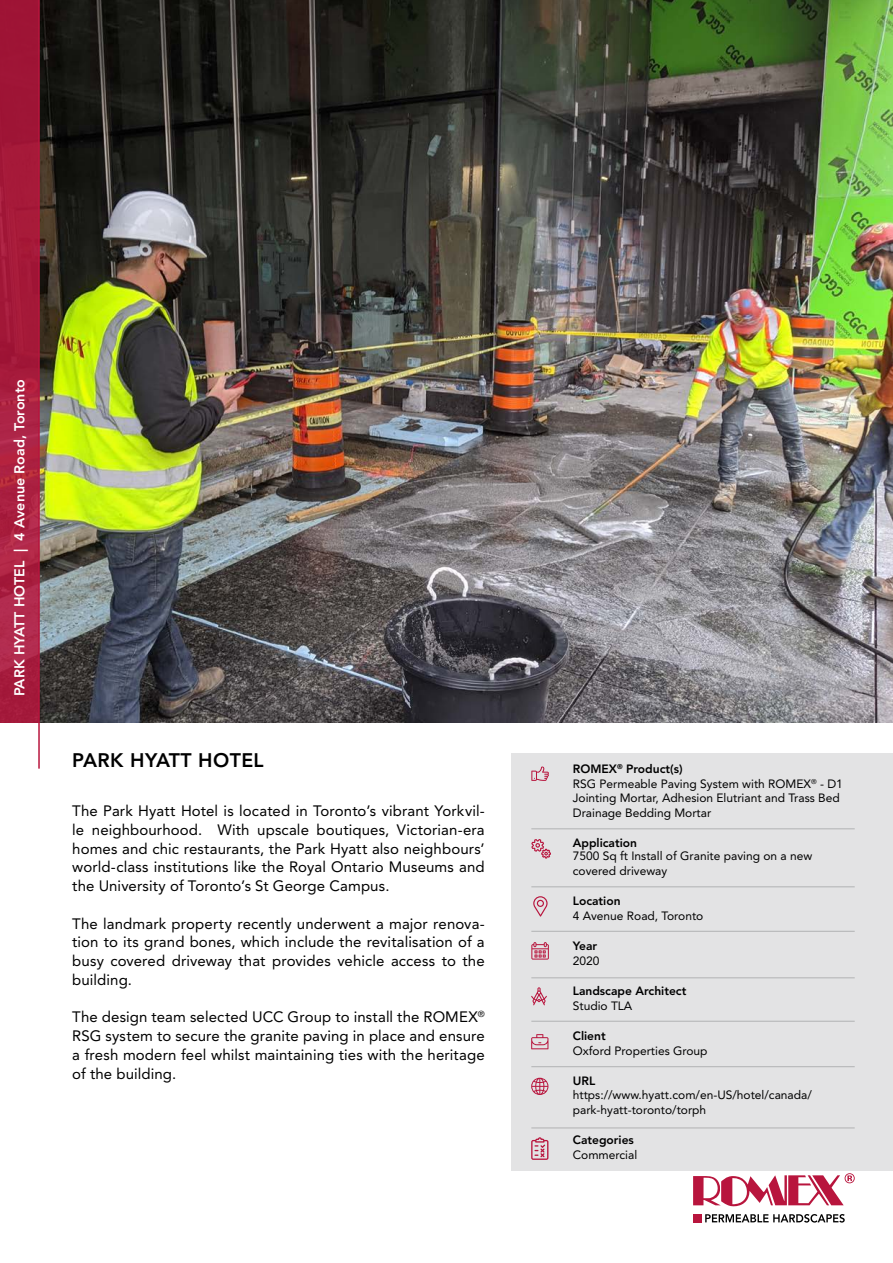
<style>
.page{position:relative;width:893px;height:1263px;background:#fff}
.page>*{position:absolute;margin:0;border:0;box-sizing:border-box;transform-origin:0 0}
.t1{font:800 19.5px "Avenir LT";letter-spacing:.02em;color:#000}
.t2{font:15px/18.8px "Avenir LT";letter-spacing:.005em;color:#000;text-align:justify}
.t3{font:800 14.25px "Avenir LT";color:#fff}
.t4{font:12px/14.5px "Avenir LT";color:#000}
.t5{font:800 12px "Avenir LT";color:#000}
.s1{font-weight:800}
</style>
<div class="page">
<div style="left:512px;top:753px;width:381px;height:417px;background:#e3e3e4"></div>
<img style="left:40px;top:0;width:853px;height:723px">
<svg style="left:531px;top:987px;width:16px;height:18px"></svg>
<svg style="left:531px;top:1034px;width:17px;height:15px"></svg>
<svg style="left:531px;top:839px;width:20px;height:19px"></svg>
<svg style="left:531px;top:766px;width:18px;height:15px"></svg>
<hr style="left:38px;top:0;width:2px;height:769px;background:#b8153d">
<svg style="left:0;top:0;width:38px;height:723px;background:#a71c3d"></svg>
<hr style="left:531px;top:828px;width:324px;height:1px;background:#b1b2b3">
<hr style="left:531px;top:886px;width:324px;height:1px;background:#b1b2b3">
<hr style="left:531px;top:931px;width:324px;height:1px;background:#b1b2b3">
<hr style="left:531px;top:977px;width:324px;height:1px;background:#b1b2b3">
<hr style="left:531px;top:1021px;width:324px;height:1px;background:#b1b2b3">
<hr style="left:531px;top:1066px;width:324px;height:1px;background:#b1b2b3">
<hr style="left:531px;top:1128px;width:324px;height:1px;background:#b1b2b3">
<svg style="left:531px;top:942px;width:18px;height:17px"></svg>
<svg style="left:531px;top:1078px;width:17px;height:17px"></svg>
<svg style="left:531px;top:1137px;width:17px;height:23px"></svg>
<svg style="left:533px;top:896px;width:15px;height:20px"></svg>
<svg style="left:693px;top:1173px;width:162px;height:34px"></svg>
<div style="left:693px;top:1214px;width:8px;height:8px;background:#b8153d"></div>
<svg style="left:705px;top:1214px;width:140px;height:8px"></svg>
<p class="t3" style="left:14px;top:696px;width:319px;rotate:-90deg">PARK HYATT HOTEL | 4 Avenue Road, Toronto</p>
<h1 class="t1" style="left:72px;top:752px;width:193px">PARK HYATT HOTEL</h1>
<p class="t2" style="left:72px;top:803px;width:414px">The Park Hyatt Hotel is located in Toronto’s vibrant Yorkvil&shy;le neighbourhood. With upscale boutiques, Victorian-era homes and chic restaurants, the Park Hyatt also neighbours’ world-class institutions like the Royal Ontario Museums and the University of Toronto’s St George Campus.</p>
<p class="t2" style="left:72px;top:915px;width:414px">The landmark property recently underwent a major renova&shy;tion to its grand bones, which include the revitalisation of a busy covered driveway that provides vehicle access to the building.</p>
<p class="t2" style="left:72px;top:1009px;width:414px">The design team selected UCC Group to install the ROMEX<sup>® </sup>RSG system to secure the granite paving in place and ensure a fresh modern feel whilst maintaining ties with the heritage of the building.</p>
<p class="t4" style="left:573px;top:763px;width:272px"><span class="s1">ROMEX</span><sup>®</sup> <span class="s1">Product(s)<br></span>RSG Permeable Paving System with ROMEX<sup>®</sup> - D1<br>Jointing Mortar, Adhesion Elutriant and Trass Bed Drainage Bedding Mortar</p>
<p class="t5" style="left:573px;top:838px;width:66px">Application</p>
<p class="t4" style="left:573px;top:850px;width:241px;line-height:15px">7500 Sq ft Install of Granite paving on a new covered driveway</p>
<p class="t5" style="left:573px;top:896px;width:49px">Location</p>
<p class="t4" style="left:573px;top:910px;width:132px">4 Avenue Road, Toronto</p>
<p class="t5" style="left:573px;top:941px;width:26px">Year</p>
<p class="t4" style="left:573px;top:955px;width:28px">2020</p>
<p class="t5" style="left:573px;top:986px;width:115px">Landscape Architect</p>
<p class="t4" style="left:573px;top:1000px;width:61px">Studio TLA</p>
<p class="t5" style="left:573px;top:1031px;width:34px">Client</p>
<p class="t4" style="left:573px;top:1045px;width:136px">Oxford Properties Group</p>
<p class="t5" style="left:573px;top:1076px;width:24px">URL</p>
<p class="t4" style="left:573px;top:1088px;width:241px;line-height:15px">https://www.hyatt.com/en-US/hotel/canada/ park-hyatt-toronto/torph</p>
<p class="t5" style="left:573px;top:1135px;width:63px">Categories</p>
<p class="t4" style="left:573px;top:1148px;width:66px">Commercial</p>
</div>
